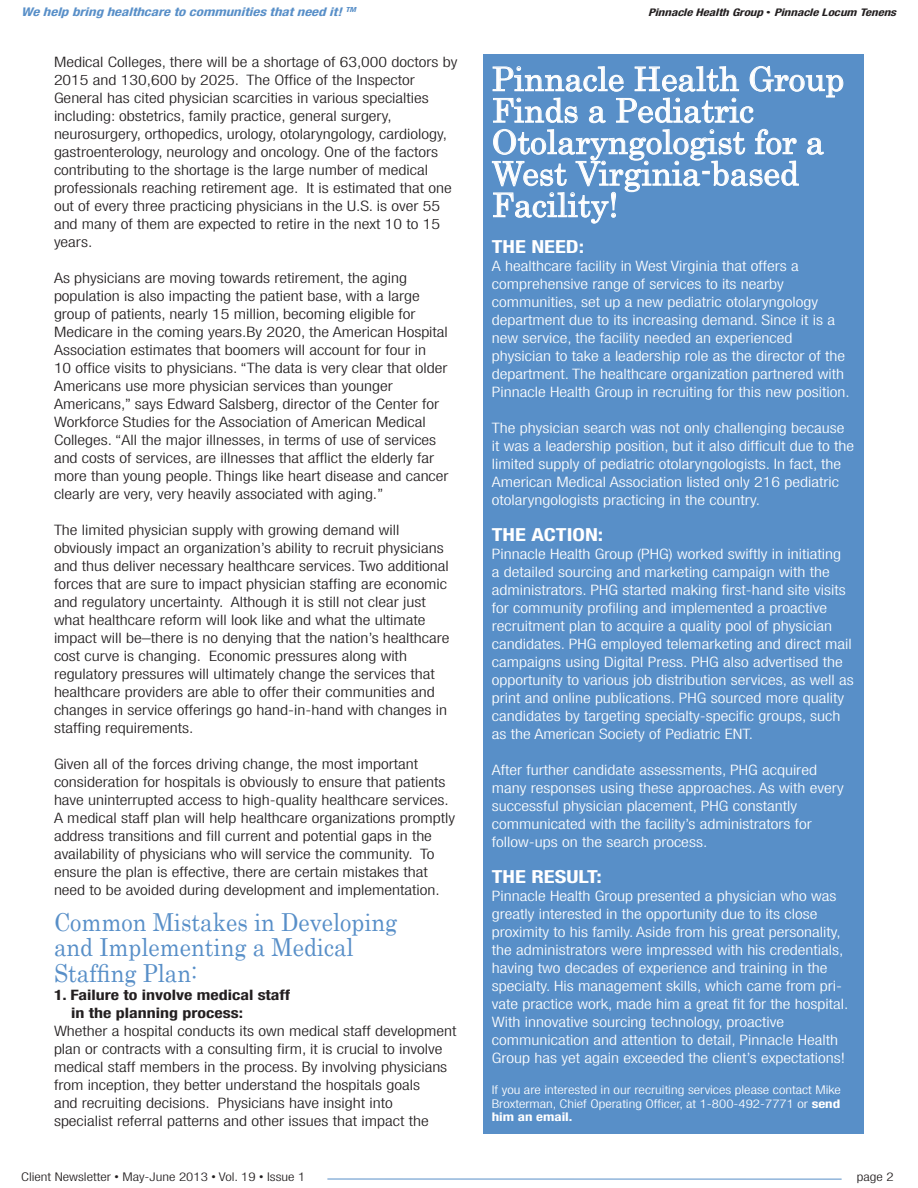
<style>
.page{position:relative;width:918px;height:1188px;background:#fff}
.page>*{position:absolute;margin:0;border:0;box-sizing:border-box;transform-origin:0 0}
._02_Article_Title{font:33px/31.5px "Century";color:#fff}
.t1{font:24.75px "Century";color:#588fc8;scale:.91 1}
.t2{font:700 condensed 18px "Helvetica Neue LT Std";color:#fff;scale:1.25 1}
.t3{font:300 condensed 14.4px/18px "Helvetica Neue LT Std";color:#231f20;scale:1.25 1}
.t4{font:300 condensed 14.4px/18px "Helvetica Neue LT Std";color:#fff;scale:1.25 1}
.t5{font:700 condensed 14.4px "Helvetica Neue LT Std";color:#231f20;scale:1.25 1}
.t6{font:300 condensed 12px/13.5px "Helvetica Neue LT Std";color:#fff;text-align:justify;scale:1.25 1}
.t7{font:300 condensed 12px "Helvetica Neue LT Std";color:#231f20;scale:1.25 1}
.t8{font:italic 700 condensed 12px "Helvetica Neue LT Std";color:#588fc8;scale:1.25 1}
.t9{font:italic 700 condensed 10.5px "Helvetica Neue LT Std";color:#231f20;scale:1.25 1}
.s1{font-family:"Arial";font-weight:400;font-style:normal;font-stretch:normal}
.s2{font-weight:700}
.s3{font-family:"Arial Narrow";font-weight:400;font-stretch:normal}
</style>
<div class="page">
<div style="left:483px;top:54px;width:381px;height:1080px;background:#588fc8"></div>
<svg style="left:492px;top:66px;width:352px;height:57px"></svg>
<svg style="left:807px;top:137px;width:17px;height:18px"></svg>
<svg style="left:492px;top:129px;width:307px;height:95px"></svg>
<hr style="left:327px;top:1179px;width:515px;height:1px;background:#588fc8">
<p class="t8" style="left:21px;top:4px;width:269px">We help bring healthcare to communities that need it! <sup>TM</sup></p>
<p class="t9" style="left:648px;top:6px;width:200px">Pinnacle Health Group <span class="s1">•</span> Pinnacle Locum Tenens</p>
<p class="t3" style="left:54px;top:53px;width:324px">Medical Colleges, there will be a shortage of 63,000 doctors by<br>2015 and 130,600 by 2025. The Office of the Inspector</p>
<p class="t3" style="left:54px;top:89px;width:301px">General has cited physician scarcities in various specialties including: obstetrics, family practice, general surgery,</p>
<p class="t3" style="left:54px;top:125px;width:316px">neurosurgery, orthopedics, urology, otolaryngology, cardiology, gastroenterology, neurology and oncology. One of the factors contributing to the shortage is the large number of medical</p>
<p class="t3" style="left:54px;top:179px;width:320px">professionals reaching retirement age. It is estimated that one out of every three practicing physicians in the U.S. is over 55 and many of them are expected to retire in the next 10 to 15 years.</p>
<p class="t3" style="left:54px;top:269px;width:284px">As physicians are moving towards retirement, the aging</p>
<p class="t3" style="left:54px;top:287px;width:294px">population is also impacting the patient base, with a large group of patients, nearly 15 million, becoming eligible for</p>
<p class="t3" style="left:54px;top:323px;width:317px">Medicare in the coming years.By 2020, the American Hospital Association estimates that boomers will account for four in<br>10 office visits to physicians. “The data is very clear that older Americans use more physician services than younger</p>
<p class="t3" style="left:54px;top:395px;width:310px">Americans,” says Edward Salsberg, director of the Center for<br>Workforce Studies for the Association of American Medical</p>
<p class="t3" style="left:54px;top:431px;width:317px">Colleges. “All the major illnesses, in terms of use of services and costs of services, are illnesses that afflict the elderly far more than young people. Things like heart disease and cancer clearly are very, very heavily associated with aging.”</p>
<p class="t3" style="left:54px;top:521px;width:278px">The limited physician supply with growing demand will</p>
<p class="t3" style="left:54px;top:539px;width:318px">obviously impact an organization’s ability to recruit physicians and thus deliver necessary healthcare services. Two additional forces that are sure to impact physician staffing are economic and regulatory uncertainty. Although it is still not clear just what healthcare reform will look like and what the ultimate impact will be–there is no denying that the nation’s healthcare cost curve is changing. Economic pressures along with</p>
<p class="t3" style="left:54px;top:665px;width:316px">regulatory pressures will ultimately change the services that healthcare providers are able to offer their communities and changes in service offerings go hand-in-hand with changes in staffing requirements.</p>
<p class="t3" style="left:54px;top:755px;width:293px">Given all of the forces driving change, the most important</p>
<p class="t3" style="left:54px;top:773px;width:323px">consideration for hospitals is obviously to ensure that patients have uninterrupted access to high-quality healthcare services.<br>A medical staff plan will help healthcare organizations promptly address transitions and fill current and potential gaps in the availability of physicians who will service the community. To ensure the plan is effective, there are certain mistakes that need to be avoided during development and implementation.</p>
<p class="t1" style="left:54px;top:901px;width:379px">Common Mistakes in Developing</p>
<p class="t1" style="left:54px;top:927px;width:331px">and Implementing a Medical</p>
<p class="t1" style="left:54px;top:952px;width:159px">Staffing Plan:</p>
<p class="t5" style="left:54px;top:986px;width:191px">1. Failure to involve medical staff</p>
<p class="t5" style="left:71px;top:1004px;width:139px">in the planning process:</p>
<p class="t3" style="left:54px;top:1022px;width:323px">Whether a hospital conducts its own medical staff development plan or contracts with a consulting firm, it is crucial to involve medical staff members in the process. By involving physicians from inception, they better understand the hospitals goals</p>
<p class="t3" style="left:54px;top:1094px;width:273px">and recruiting decisions. Physicians have insight into</p>
<p class="t3" style="left:54px;top:1112px;width:301px">specialist referral patterns and other issues that impact the</p>
<p class="_02_Article_Title" style="left:492px;top:60px;width:354px">Pinnacle Health Group</p>
<p class="_02_Article_Title" style="left:492px;top:92px;width:264px">Finds a Pediatric</p>
<p class="_02_Article_Title" style="left:492px;top:123px;width:334px">Otolaryngologist for a<br>West Virginia-based<br>Facility!</p>
<p class="t2" style="left:492px;top:235px;width:75px">THE NEED:</p>
<p class="t4" style="left:492px;top:257px;width:247px">A healthcare facility in West Virginia that offers a</p>
<p class="t4" style="left:492px;top:275px;width:235px">comprehensive range of services to its nearby</p>
<p class="t4" style="left:492px;top:293px;width:263px">communities, set up a new pediatric otolaryngology</p>
<p class="t4" style="left:492px;top:311px;width:276px">department due to its increasing demand. Since it is a new service, the facility needed an experienced</p>
<p class="t4" style="left:492px;top:347px;width:288px">physician to take a leadership role as the director of the department. The healthcare organization partnered with<br>Pinnacle Health Group in recruiting for this new position.</p>
<p class="t4" style="left:492px;top:419px;width:291px">The physician search was not only challenging because it was a leadership position, but it also difficult due to the limited supply of pediatric otolaryngologists. In fact, the American Medical Association listed only 216 pediatric otolaryngologists practicing in the country.</p>
<p class="t2" style="left:492px;top:523px;width:91px">THE ACTION:</p>
<p class="t4" style="left:492px;top:545px;width:291px">Pinnacle Health Group (PHG) worked swiftly in initiating<br>a detailed sourcing and marketing campaign with the administrators. PHG started making first-hand site visits for community profiling and implemented a proactive recruitment plan to acquire a quality pool of physician candidates. PHG employed telemarketing and direct mail campaigns using Digital Press. PHG also advertised the opportunity to various job distribution services, as well as print and online publications. PHG sourced more quality candidates by targeting specialty-specific groups, such as the American Society of Pediatric ENT.</p>
<p class="t4" style="left:492px;top:761px;width:283px">After further candidate assessments, PHG acquired many responses using these approaches. As with every successful physician placement, PHG constantly</p>
<p class="t4" style="left:492px;top:815px;width:258px">communicated with the facility’s administrators for follow-ups on the search process.</p>
<p class="t2" style="left:492px;top:865px;width:89px">THE RESULT:</p>
<p class="t4" style="left:492px;top:887px;width:287px">Pinnacle Health Group presented a physician who was greatly interested in the opportunity due to its close proximity to his family. Aside from his great personality, the administrators were impressed with his credentials, having two decades of experience and training in the specialty. His management skills, which came from pri&shy;vate practice work, made him a great fit for the hospital.<br>With innovative sourcing technology, proactive</p>
<p class="t4" style="left:492px;top:1031px;width:284px">communication and attention to detail, Pinnacle Health<br>Group has yet again exceeded the client’s expectations!</p>
<p class="t6" style="left:492px;top:1083px;width:281px">If you are interested in our recruiting services please contact Mike Broxterman, Chief Operating Officer, at 1-800-492-7771 or <span class="s2">send him an email.</span></p>
<p class="t7" style="left:21px;top:1170px;width:229px">Client Newsletter <span class="s3">•</span> May-June 2013 <span class="s3">•</span> Vol. 19 <span class="s3">•</span> Issue 1</p>
<p class="t7" style="left:857px;top:1170px;width:31px">page 2</p>
</div>
